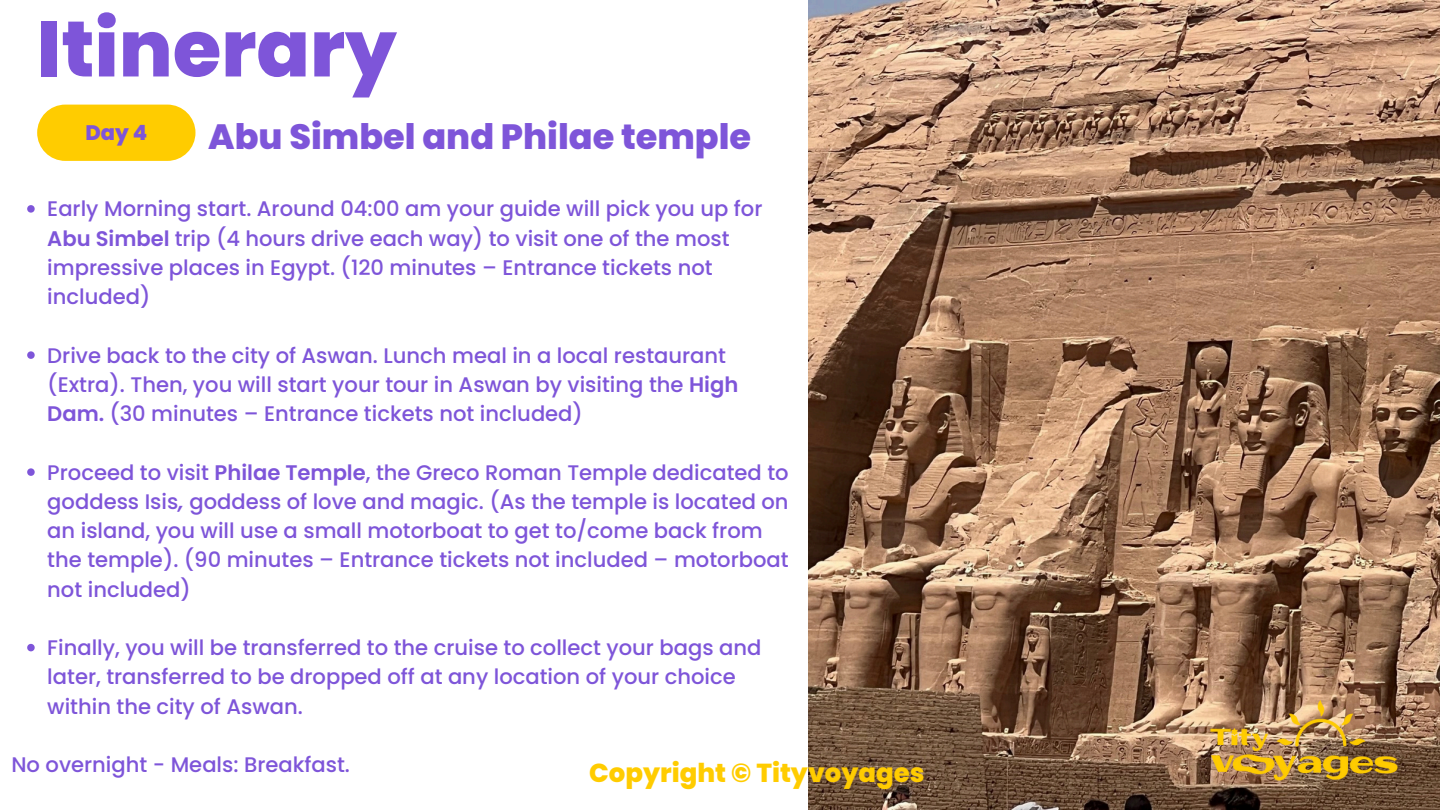
<style>
.page{position:relative;width:1440px;height:810px;background:#fff}
.page>*{position:absolute;margin:0;border:0;box-sizing:border-box;transform-origin:0 0}
.t1{font:800 78.7px "Poppins";color:#7e55d9}
.t2{font:800 35.1px "Poppins";color:#7e55d9}
.t3{font:800 26px "Poppins";color:#fc0}
.t4{font:500 21.1px/29.2px "Poppins";color:#7e55d9}
.t5{font:800 21px "Poppins";color:#7e55d9}
.s1{font-weight:600}
.s2{font-weight:600;font-style:italic}
</style>
<div class="page">
<div style="left:37px;top:105px;width:158px;height:56px;background:#fc0;border-radius:28px"></div>
<img style="left:808px;top:0;width:632px;height:810px">
<img style="left:1198px;top:691px;width:212px;height:99px">
<svg style="left:27px;top:205px;width:8px;height:8px"></svg>
<svg style="left:27px;top:351px;width:8px;height:8px"></svg>
<svg style="left:27px;top:468px;width:8px;height:8px"></svg>
<svg style="left:27px;top:644px;width:8px;height:7px"></svg>
<h4 class="t1" style="left:37px;top:-6px;width:361px">Itinerary</h4>
<h2 class="t2" style="left:208px;top:112px;width:545px">Abu Simbel and Philae temple</h2>
<p class="t5" style="left:85px;top:118px;width:63px">Day 4</p>
<p class="t4" style="left:47px;top:194px;width:717px">Early Morning start. Around 04:00 am your guide will pick you up for <span class="s1">Abu Simbel</span> trip (4 hours drive each way) to visit one of the most impressive places in Egypt. (120 minutes – Entrance tickets not included)</p>
<p class="t4" style="left:47px;top:341px;width:692px">Drive back to the city of Aswan. Lunch meal in a local restaurant (Extra). Then, you will start your tour in Aswan by visiting the <span class="s1">High<br>Dam.</span> (30 minutes – Entrance tickets not included)</p>
<p class="t4" style="left:47px;top:458px;width:743px">Proceed to visit <span class="s1">Philae Temple</span>, the Greco Roman Temple dedicated to goddess Isis<span class="s2">,</span> goddess of love and magic. (As the temple is located on an island, you will use a small motorboat to get to/come back from the temple). (90 minutes – Entrance tickets not included – motorboat not included)</p>
<p class="t4" style="left:47px;top:633px;width:716px">Finally, you will be transferred to the cruise to collect your bags and later, transferred to be dropped off at any location of your choice within the city of Aswan.</p>
<h4 class="t4" style="left:11px;top:750px;width:340px">No overnight - Meals: Breakfast.</h4>
<h3 class="t3" style="left:589px;top:754px;width:337px">Copyright © Tityvoyages</h3>
</div>
